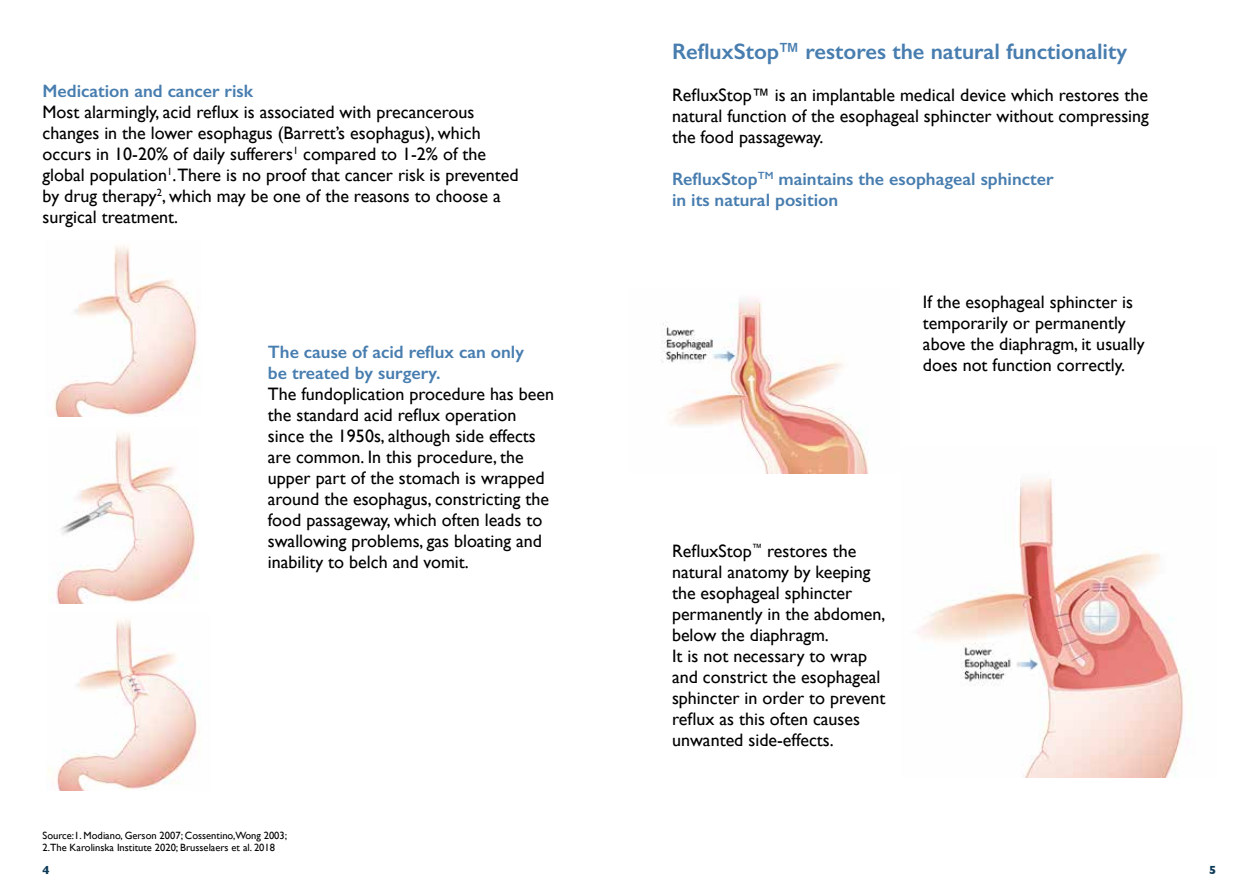
<style>
.page{position:relative;width:1259px;height:893px;background:#fff}
.page>*{position:absolute;margin:0;border:0;box-sizing:border-box;transform-origin:0 0}
.t1{font:600 22.5px "Gill Sans";color:#477daf}
.t2{font:18px/21px "Gill Sans";color:#000}
.t3{font:600 18px/21px "Gill Sans";color:#477daf}
.t4{font:700 12px "Gill Sans";color:#0c3955}
.t5{font:10.5px/12px "Gill Sans";color:#000}
</style>
<div class="page">
<img style="left:918px;top:478px;width:267px;height:299px">
<img style="left:53px;top:246px;width:147px;height:171px">
<img style="left:56px;top:433px;width:143px;height:171px">
<img style="left:49px;top:620px;width:151px;height:171px">
<img style="left:661px;top:298px;width:207px;height:175px">
<p class="t3" style="left:43px;top:80px;width:212px">Medication and cancer risk</p>
<p class="t2" style="left:43px;top:101px;width:477px">Most alarmingly, acid reflux is associated with precancerous changes in the lower esophagus (Barrett’s esophagus), which occurs in 10-20% of daily sufferers<sup>1</sup> compared to 1-2% of the global population<sup>1</sup>.There is no proof that cancer risk is prevented by drug therapy<sup>2</sup>, which may be one of the reasons to choose a surgical treatment.</p>
<p class="t3" style="left:268px;top:341px;width:257px">The cause of acid reflux can only be treated by surgery.</p>
<p class="t2" style="left:268px;top:383px;width:287px">The fundoplication procedure has been the standard acid reflux operation since the 1950s, although side effects are common. In this procedure, the upper part of the stomach is wrapped around the esophagus, constricting the food passageway, which often leads to swallowing problems, gas bloating and inability to belch and vomit.</p>
<p class="t1" style="left:672px;top:38px;width:457px">RefluxStop™️ restores the natural functionality</p>
<p class="t2" style="left:672px;top:84px;width:478px;text-align:justify">RefluxStop™ is an implantable medical device which restores the natural function of the esophageal sphincter without compressing the food passageway.</p>
<p class="t3" style="left:672px;top:168px;width:383px">RefluxStop<sup>TM</sup> maintains the esophageal sphincter in its natural position</p>
<p class="t2" style="left:923px;top:291px;width:223px">If the esophageal sphincter is temporarily or permanently above the diaphragm, it usually does not function correctly.</p>
<p class="t2" style="left:672px;top:540px;width:215px">RefluxStop<sup>™</sup> restores the natural anatomy by keeping the esophageal sphincter permanently in the abdomen, below the diaphragm.<br>It is not necessary to wrap and constrict the esophageal sphincter in order to prevent reflux as this often causes unwanted side-effects.</p>
<p class="t5" style="left:43px;top:829px;width:246px">Source:1. Modiano, Gerson 2007; Cossentino,Wong 2003;<br>2.The Karolinska Institute 2020; Brusselaers et al. 2018</p>
<p class="t4" style="left:43px;top:860px;width:9px">4</p>
<p class="t4" style="left:1209px;top:860px;width:9px">5</p>
</div>
